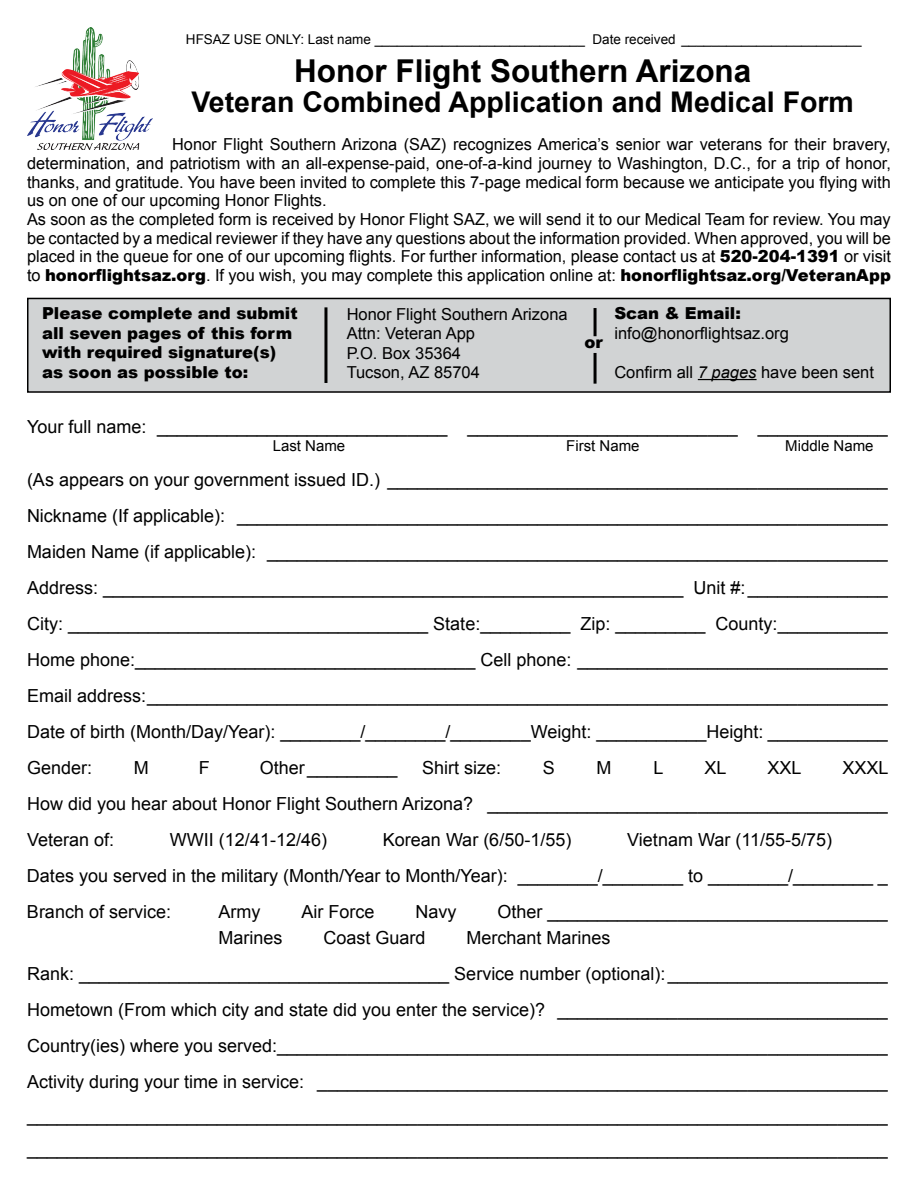
<style>
.page{position:relative;width:918px;height:1188px;background:#fff}
.page>*{position:absolute;margin:0;border:0;box-sizing:border-box;transform-origin:0 0}
.t1{font:700 31.5px "Arial";color:#000}
.t2{font:700 28.5px "Arial";color:#000}
.t3{font:18px/36px "Arial";color:#000;text-align:justify}
.t4{font:16.5px/18.8px "Arial";color:#000}
.t5{font:900 16.5px/19.5px "Arial";color:#000}
.t6{font:15px "Arial";color:#000}
.t7{font:13.5px "Arial";color:#000}
.s1{font-weight:900}
.s2{color:#fff}
.s3{font-style:italic}
.s4{font-family:"Carta";font-size:24px;color:#fff}
</style>
<div class="page">
<div style="left:28px;top:298px;width:862px;height:94px;background:#d1d3d4"></div>
<div style="left:27px;top:298px;width:864px;height:95px;border:2px solid #000"></div>
<hr style="left:698px;top:379px;width:59px;height:1px;background:#000">
<hr style="left:324px;top:307px;width:3px;height:76px;background:#000">
<img style="left:27px;top:27px;width:125px;height:123px">
<hr style="left:594px;top:353px;width:3px;height:31px;background:#000">
<hr style="left:594px;top:308px;width:3px;height:28px;background:#000">
<p class="t7" style="left:186px;top:31px;width:677px">HFSAZ USE ONLY: Last name ____________________________ Date received ________________________</p>
<h1 class="t1" style="left:294px;top:50px;width:459px">Honor Flight Southern Arizona</h1>
<h2 class="t2" style="left:191px;top:83px;width:664px">Veteran Combined Application and Medical Form</h2>
<p class="t4" style="left:27px;top:135px;width:866px;text-indent:145px">Honor Flight Southern Arizona (SAZ) recognizes America’s senior war veterans for their bravery, determination, and patriotism with an all-expense-paid, one-of-a-kind journey to Washington, D.C., for a trip of honor, thanks, and gratitude. You have been invited to complete this 7-page medical form because we anticipate you flying with us on one of our upcoming Honor Flights.<br>As soon as the completed form is received by Honor Flight SAZ, we will send it to our Medical Team for review. You may be contacted by a medical reviewer if they have any questions about the information provided. When approved, you will be placed in the queue for one of our upcoming flights. For further information, please contact us at <span class="s1">520-204-1391</span> or visit to <span class="s1">honorflightsaz.org</span>. If you wish, you may complete this application online at: <span class="s1">honorflightsaz.org/VeteranApp</span></p>
<p class="t4" style="left:347px;top:304px;width:223px;line-height:19.5px">Honor Flight Southern Arizona<br>Attn: Veteran App<br>P.O. Box 35364<br>Tucson, AZ 85704</p>
<p class="t3" style="left:27px;top:409px;width:862px">Your full name: _____________________________ ___________________________ _____________</p>
<p class="t6" style="left:273px;top:436px;width:74px">Last Name</p>
<p class="t6" style="left:566px;top:436px;width:75px">First Name</p>
<p class="t6" style="left:785px;top:436px;width:90px">Middle Name</p>
<p class="t3" style="left:27px;top:462px;width:862px">(As appears on your government issued ID.) __________________________________________________ Nickname (If applicable): _________________________________________________________________ Maiden Name (if applicable): ______________________________________________________________ Address: __________________________________________________________ Unit #:______________ City: ____________________________________ State:_________ Zip: _________ County:___________ Home phone:__________________________________ Cell phone: _______________________________ Email address:__________________________________________________________________________ Date of birth (Month/Day/Year): ________/________/________Weight: ___________Height: ____________ Gender: <span class="s2">__</span> M <span class="s2">__</span> F <span class="s2">__</span> Other_________</p>
<p class="t5" style="left:42px;top:303px;width:257px">Please complete and submit all seven pages of this form with required signature(s) as soon as possible to:</p>
<p class="t5" style="left:614px;top:303px;width:128px">Scan &amp; Email:</p>
<p class="t4" style="left:614px;top:324px;width:176px">info@honorflightsaz.org</p>
<p class="t4" style="left:614px;top:363px;width:261px">Confirm all <span class="s3">7 pages</span> have been sent</p>
<p class="t5" style="left:584px;top:332px;width:20px">or</p>
<p class="t3" style="left:27px;top:750px;width:863px;text-indent:395px">Shirt size: <span class="s2">__</span> S <span class="s2">__</span> M <span class="s2">__</span> L <span class="s2">__</span> XL <span class="s2">__</span> XXL <span class="s2">__</span> XXXL How did you hear about Honor Flight Southern Arizona? ________________________________________ Veteran of: <span class="s4">l</span> WWII (12/41-12/46)</p>
<p class="t3" style="left:27px;top:822px;width:862px;text-align:left;text-indent:574px"><span class="s4">l</span> Vietnam War (11/55-5/75)<br>Dates you served in the military (Month/Year to Month/Year): ________/________ to ________/________ _<br>Branch of service:<span class="s4">l</span> Army <span class="s4">l</span> Air Force <span class="s4">l</span> Navy <span class="s4">l</span> Other __________________________________</p>
<p class="t3" style="left:27px;top:920px;width:862px;line-height:35.2px;text-align:left;text-indent:145px"><span class="s4">l</span> Marines <span class="s4">l</span> Coast Guard <span class="s4">l</span> Merchant Marines<br>Rank: _____________________________________ Service number (optional):______________________ Hometown (From which city and state did you enter the service)? _________________________________ Country(ies) where you served:_____________________________________________________________ Activity during your time in service: _________________________________________________________ ______________________________________________________________________________________ ______________________________________________________________________________________</p>
<p class="t3" style="left:357px;top:822px;width:216px"><span class="s4">l</span> Korean War (6/50-1/55)</p>
</div>
